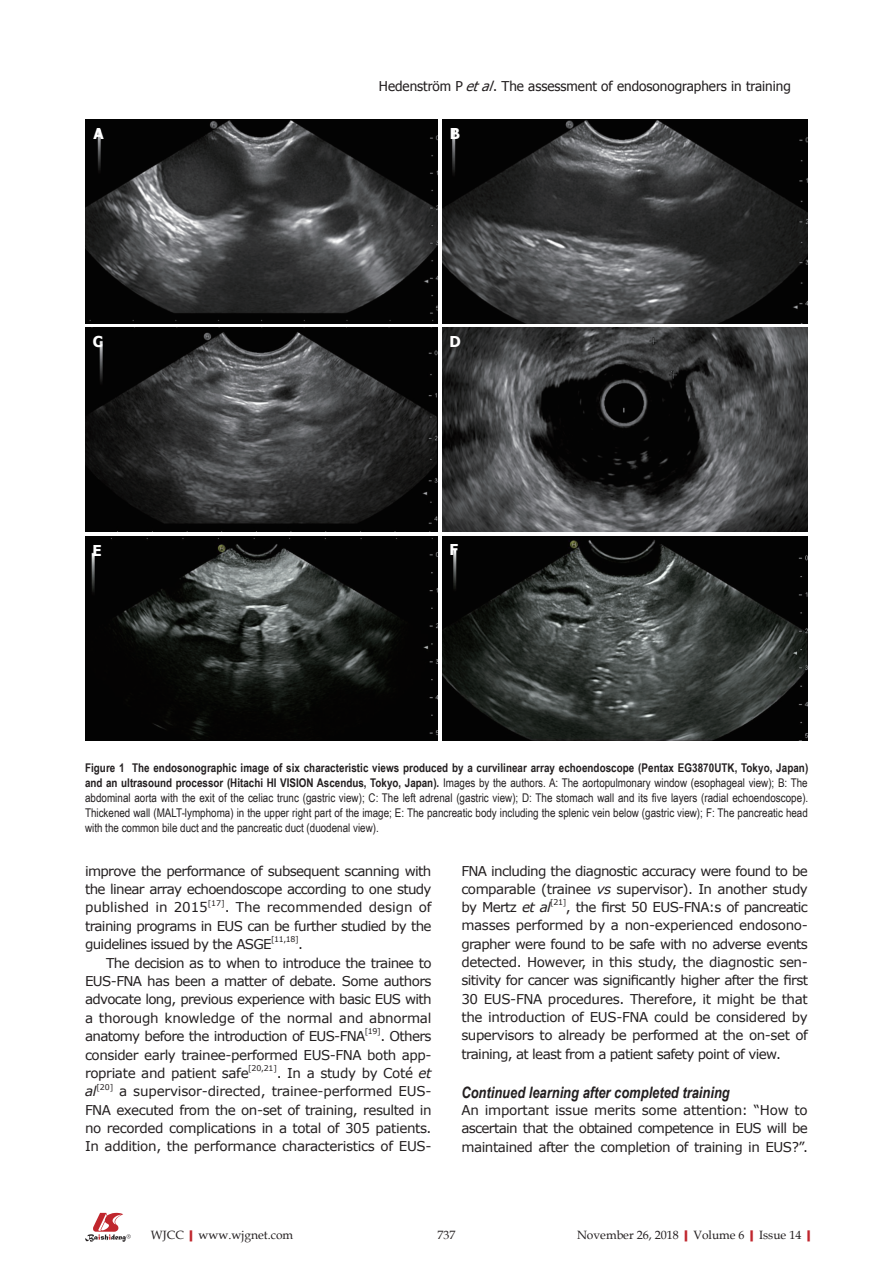
<style>
.page{position:relative;width:893px;height:1263px;background:#fff}
.page>*{position:absolute;margin:0;border:0;box-sizing:border-box;transform-origin:0 0}
.t1{font:italic 700 15.75px "Arial Narrow";color:#231f20}
.t2{font:700 15px "Tahoma";color:#fff}
.t3{font:13.5px/18.3px "Verdana";letter-spacing:-.035em;color:#231f20;text-align:justify}
.t4{font:13.5px "Tahoma";color:#231f20}
.t5{font:italic 13.5px "Verdana";color:#231f20}
.t6{font:12px/15px "Arial Narrow";color:#231f20;text-align:justify}
.t7{font:12px "Book Antiqua";color:#231f20}
.t8{font:7.8px "Verdana";letter-spacing:-.04em;color:#231f20}
.s1{font-style:italic}
.s2{font-weight:700}
.s3{font-weight:700;color:#c0262d}
</style>
<div class="page">
<svg style="left:85px;top:1213px;width:46px;height:29px"></svg>
<img style="left:85px;top:119px;width:353px;height:204px">
<img style="left:85px;top:327px;width:353px;height:204px">
<img style="left:85px;top:536px;width:353px;height:204px">
<img style="left:442px;top:119px;width:366px;height:204px">
<img style="left:442px;top:327px;width:366px;height:204px">
<img style="left:442px;top:536px;width:366px;height:204px">
<p class="t4" style="left:379px;top:77px;width:413px">Hedenström P <span class="s1">etal</span>. The assessment of endosonographers in training</p>
<p class="t2" style="left:94px;top:123px;width:12px">A</p>
<p class="t2" style="left:450px;top:123px;width:12px">B</p>
<p class="t2" style="left:93px;top:331px;width:12px">C</p>
<p class="t2" style="left:450px;top:331px;width:13px">D</p>
<p class="t2" style="left:92px;top:539px;width:11px">E</p>
<p class="t2" style="left:450px;top:539px;width:10px">F</p>
<p class="t6" style="left:85px;top:759px;width:725px"><span class="s2">Figure 1 The endosonographic image of six characteristic views produced by a curvilinear array echoendoscope (Pentax EG3870UTK, Tokyo, Japan) and an ultrasound processor (Hitachi HI VISION Ascendus, Tokyo, Japan).</span> Images by the authors. A: The aortopulmonary window (esophageal view); B: The abdominal aorta with the exit of the celiac trunc (gastric view); C: The left adrenal (gastric view); D: The stomach wall and its five layers (radial echoendoscope).<br>Thickened wall (MALT-lymphoma) in the upper right part of the image; E: The pancreatic body including the splenic vein below (gastric view); F: The pancreatic head with the common bile duct and the pancreatic duct (duodenal view).</p>
<p class="t3" style="left:85px;top:861px;width:348px">improve the performance of subsequent scanning with the linear array echoendoscope according to one study published in 2015</p>
<p class="t8" style="left:208px;top:898px;width:19px">[17]</p>
<p class="t3" style="left:85px;top:898px;width:348px;text-indent:140px">. The recommended design of training programs in EUS can be further studied by the guidelines issued by the ASGE</p>
<p class="t8" style="left:271px;top:935px;width:29px">[11,18]</p>
<p class="t3" style="left:298px;top:935px;width:6px">.</p>
<p class="t3" style="left:106px;top:953px;width:327px">The decision as to when to introduce the trainee to</p>
<p class="t3" style="left:85px;top:971px;width:348px">EUS-FNA has been a matter of debate. Some authors</p>
<p class="t3" style="left:85px;top:990px;width:348px">advocate long, previous experience with basic EUS with</p>
<p class="t3" style="left:85px;top:1008px;width:348px">a thorough knowledge of the normal and abnormal</p>
<p class="t3" style="left:85px;top:1027px;width:282px">anatomy before the introduction of EUS-FNA</p>
<p class="t8" style="left:365px;top:1026px;width:17px">[19]</p>
<p class="t3" style="left:85px;top:1026px;width:348px;text-indent:295px">. Others consider early trainee-performed EUS-FNA both app&shy;ropriate and patient safe</p>
<p class="t8" style="left:248px;top:1063px;width:30px">[20,21]</p>
<p class="t3" style="left:277px;top:1063px;width:156px">. In a study by Coté <span class="s1">et</span></p>
<p class="t5" style="left:85px;top:1083px;width:13px">al</p>
<p class="t8" style="left:96px;top:1082px;width:18px">[20]</p>
<p class="t3" style="left:85px;top:1082px;width:348px;text-align:left;text-indent:34px">a supervisor-directed, trainee-performed EUS-FNA executed from the on-set of training, resulted in no recorded complications in a total of 305 patients.<br>In addition, the performance characteristics of EUS-</p>
<p class="t3" style="left:461px;top:861px;width:348px">FNA including the diagnostic accuracy were found to be comparable (trainee <span class="s1">vs</span> supervisor). In another study by Mertz <span class="s1">et al</span></p>
<p class="t8" style="left:550px;top:897px;width:18px">[21]</p>
<p class="t3" style="left:461px;top:898px;width:348px;text-indent:105px">, the first 50 EUS-FNA:s of pancreatic masses performed by a non-experienced endosono&shy;grapher were found to be safe with no adverse events detected. However, in this study, the diagnostic sen&shy;sitivity for cancer was significantly higher after the first 30 EUS-FNA procedures. Therefore, it might be that the introduction of EUS-FNA could be considered by supervisors to already be performed at the on-set of training, at least from a patient safety point of view.</p>
<p class="t1" style="left:461px;top:1080px;width:270px">Continued learning after completed training</p>
<p class="t3" style="left:461px;top:1100px;width:348px">An important issue merits some attention: “How to ascertain that the obtained competence in EUS will be maintained after the completion of training in EUS?”.</p>
<p class="t7" style="left:151px;top:1226px;width:144px">WJCC<span class="s3">|</span>www.wjgnet.com</p>
<p class="t7" style="left:437px;top:1226px;width:19px">737</p>
<p class="t7" style="left:577px;top:1226px;width:240px">November 26, 2018<span class="s3">|</span>Volume 6<span class="s3">|</span>Issue 14<span class="s3">|</span></p>
</div>
